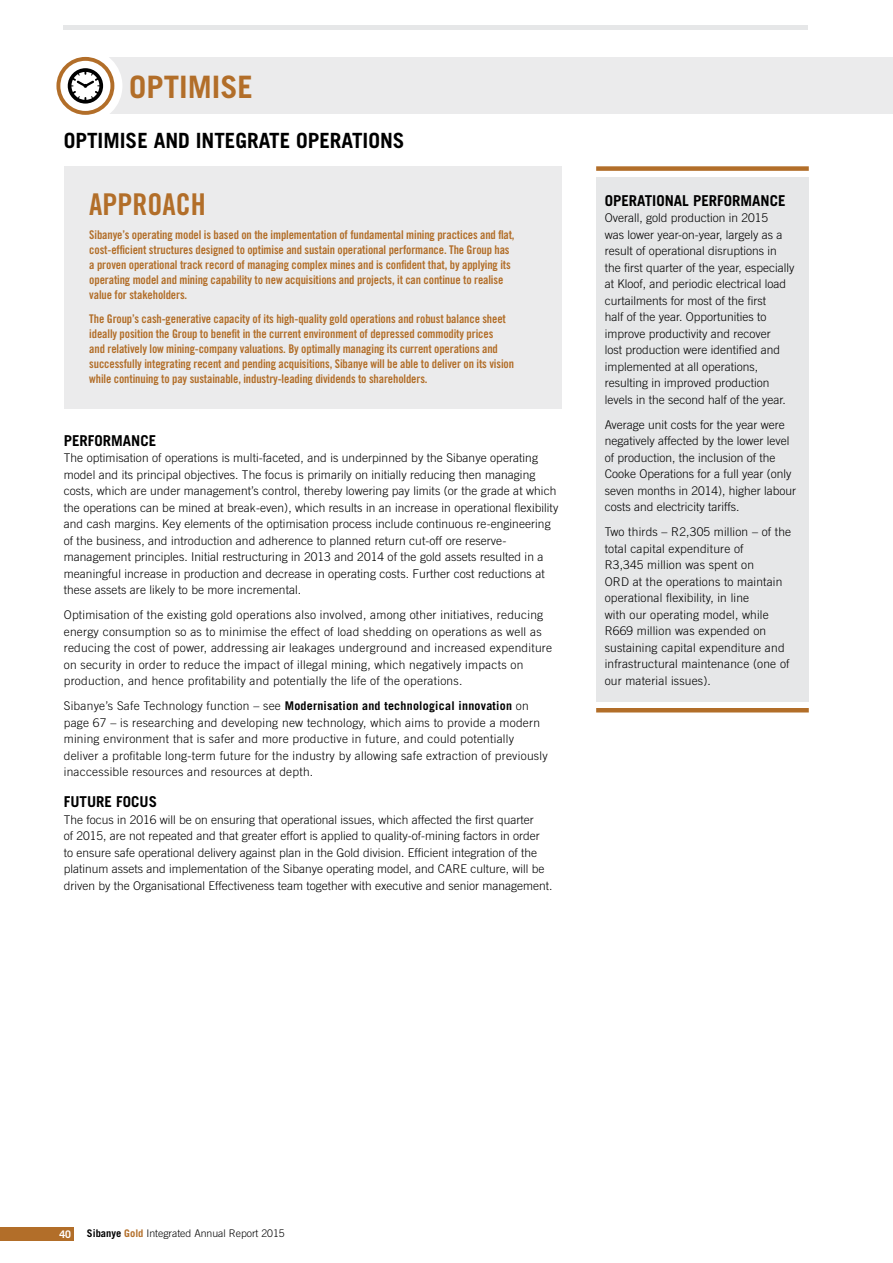
<style>
.page{position:relative;width:893px;height:1263px;background:#fff}
.page>*{position:absolute;margin:0;border:0;box-sizing:border-box;transform-origin:0 0}
.heading_2{font:700 30.9px "Trade Gothic";color:#b26e29}
.Body_copy{font:30px "Trade Gothic Bold Cond Twenty";color:#b26e29}
.Main_heading{font:700 21px "Trade Gothic";color:#000}
.heading_1{font:700 15px "Trade Gothic";color:#000}
.Body_copy-2{font:300 12px/16.5px "Trade Gothic";letter-spacing:.005em;color:#000}
.Intro_paragraph{font:12px/15px "Trade Gothic Bold Cond Twenty";letter-spacing:-.01em;color:#b26e29}
.t1{font:300 10.5px "Trade Gothic";color:#000}
.t2{font:700 10.5px "Trade Gothic";color:#fff}
.s1{font-weight:700}
.s2{font-weight:700;color:#b26e29}
</style>
<div class="page">
<div style="left:85px;top:57px;width:808px;height:57px;background:#ebebec"></div>
<div style="left:64px;top:166px;width:497px;height:243px;background:#ebebec"></div>
<div style="left:596px;top:177px;width:213px;height:525px;background:#e6e7e8"></div>
<div style="left:596px;top:166px;width:213px;height:5px;background:#b26e29"></div>
<hr style="left:596px;top:708px;width:213px;height:4px;background:#b26e29">
<div style="left:48px;top:49px;width:74px;height:74px;background:#fff;border-radius:50%"></div>
<svg style="left:58px;top:59px;width:54px;height:54px"></svg>
<div style="left:56px;top:57px;width:58px;height:58px;border:4px solid #b26e29;border-radius:50%"></div>
<svg style="left:68px;top:68px;width:35px;height:36px"></svg>
<div style="left:0;top:1227px;width:74px;height:13px;background:#b26e29"></div>
<hr style="left:64px;top:26px;width:744px;height:4px;background:#e6e7e8">
<p class="heading_2" style="left:129px;top:68px;width:125px">OPTIMISE</p>
<p class="Main_heading" style="left:64px;top:128px;width:342px">OPTIMISE AND INTEGRATE OPERATIONS</p>
<p class="Body_copy" style="left:89px;top:187px;width:118px">APPROACH</p>
<p class="Intro_paragraph" style="left:89px;top:227px;width:427px">Sibanye’s operating model is based on the implementation of fundamental mining practices and flat, cost-efficient structures designed to optimise and sustain operational performance. The Group has a proven operational track record of managing complex mines and is confident that, by applying its operating model and mining capability to new acquisitions and projects, it can continue to realise value for stakeholders.</p>
<p class="Intro_paragraph" style="left:89px;top:311px;width:426px">The Group’s cash-generative capacity of its high-quality gold operations and robust balance sheet ideally position the Group to benefit in the current environment of depressed commodity prices<br>and relatively low mining-company valuations. By optimally managing its current operations and successfully integrating recent and pending acquisitions, Sibanye will be able to deliver on its vision while continuing to pay sustainable, industry-leading dividends to shareholders.</p>
<p class="heading_1" style="left:64px;top:431px;width:94px">PERFORMANCE</p>
<p class="Body_copy-2" style="left:64px;top:450px;width:496px">The optimisation of operations is multi-faceted, and is underpinned by the Sibanye operating model and its principal objectives. The focus is primarily on initially reducing then managing costs, which are under management’s control, thereby lowering pay limits (or the grade at which the operations can be mined at break-even), which results in an increase in operational flexibility and cash margins. Key elements of the optimisation process include continuous re-engineering of the business, and introduction and adherence to planned return cut-off ore reserve&shy;management principles. Initial restructuring in 2013 and 2014 of the gold assets resulted in a meaningful increase in production and decrease in operating costs. Further cost reductions at these assets are likely to be more incremental.</p>
<p class="Body_copy-2" style="left:64px;top:607px;width:490px">Optimisation of the existing gold operations also involved, among other initiatives, reducing energy consumption so as to minimise the effect of load shedding on operations as well as reducing the cost of power, addressing air leakages underground and increased expenditure on security in order to reduce the impact of illegal mining, which negatively impacts on production, and hence profitability and potentially the life of the operations.</p>
<p class="Body_copy-2" style="left:64px;top:698px;width:485px">Sibanye’s Safe Technology function – see <span class="s1">Modernisation and technological innovation</span> on page 67 – is researching and developing new technology, which aims to provide a modern mining environment that is safer and more productive in future, and could potentially deliver a profitable long-term future for the industry by allowing safe extraction of previously inaccessible resources and resources at depth.</p>
<p class="heading_1" style="left:64px;top:792px;width:95px">FUTURE FOCUS</p>
<p class="Body_copy-2" style="left:64px;top:811px;width:490px">The focus in 2016 will be on ensuring that operational issues, which affected the first quarter<br>of 2015, are not repeated and that greater effort is applied to quality-of-mining factors in order<br>to ensure safe operational delivery against plan in the Gold division. Efficient integration of the platinum assets and implementation of the Sibanye operating model, and CARE culture, will be driven by the Organisational Effectiveness team together with executive and senior management.</p>
<p class="heading_1" style="left:605px;top:191px;width:182px">OPERATIONAL PERFORMANCE</p>
<p class="Body_copy-2" style="left:605px;top:209px;width:191px">Overall, gold production in 2015<br>was lower year-on-year, largely as a result of operational disruptions in the first quarter of the year, especially at Kloof, and periodic electrical load curtailments for most of the first<br>half of the year. Opportunities to improve productivity and recover<br>lost production were identified and implemented at all operations, resulting in improved production levels in the second half of the year.</p>
<p class="Body_copy-2" style="left:605px;top:416px;width:193px">Average unit costs for the year were negatively affected by the lower level of production, the inclusion of the Cooke Operations for a full year (only seven months in 2014), higher labour costs and electricity tariffs.</p>
<p class="Body_copy-2" style="left:605px;top:523px;width:188px">Two thirds – R2,305 million – of the total capital expenditure of<br>R3,345 million was spent on<br>ORD at the operations to maintain operational flexibility, in line<br>with our operating model, while<br>R669 million was expended on sustaining capital expenditure and infrastructural maintenance (one of our material issues).</p>
<p class="t2" style="left:59px;top:1227px;width:13px">40</p>
<p class="t1" style="left:87px;top:1226px;width:199px"><span class="s1">Sibanye</span> <span class="s2">Gold</span> Integrated Annual Report 2015</p>
</div>
